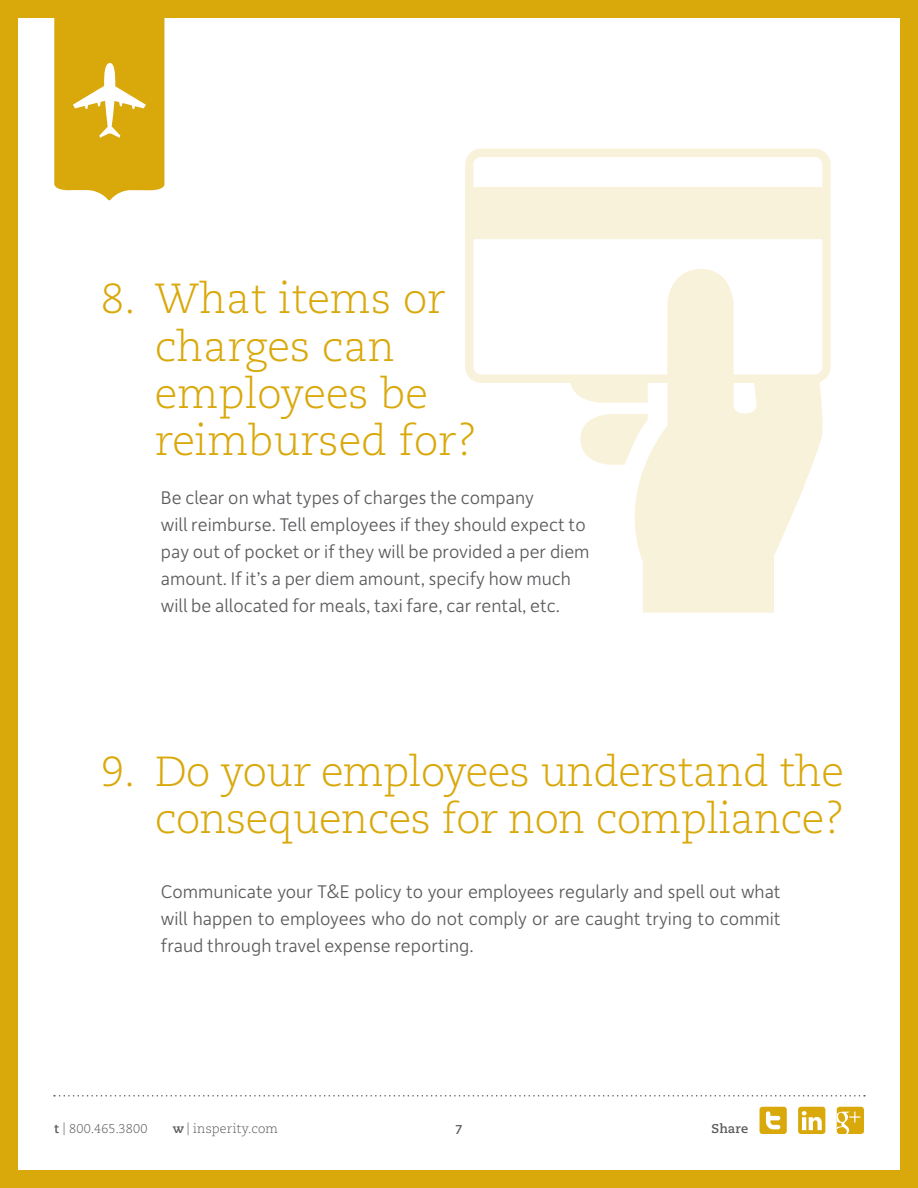
<style>
.page{position:relative;width:918px;height:1188px;background:#fff}
.page>*{position:absolute;margin:0;border:0;box-sizing:border-box;transform-origin:0 0}
.t1{font:300 42px/47.2px "Caecilia LT Std";letter-spacing:-.015em;color:#d9a80a}
.body-copy{font:300 19.5px/27px "Depot New";color:#5b5b5e}
.t2{font:300 12.75px "Caecilia LT Std";letter-spacing:.015em;color:#5b5b5e}
.t3{font:700 12.75px "Caecilia LT Std";letter-spacing:.005em;color:#5b5b5e}
.s1{font-weight:700}
</style>
<div class="page">
<svg style="left:465px;top:148px;width:366px;height:235px"></svg>
<hr style="left:496px;top:298px;width:89px;height:4px;background:#fff">
<div style="left:496px;top:327px;width:160px;height:5px;background:#fff"></div>
<svg style="left:570px;top:269px;width:254px;height:344px;fill:#f9f2da"></svg>
<svg style="left:54px;top:19px;width:110px;height:182px;background:#ddb329"></svg>
<svg style="left:54px;top:1095px;width:811px;height:2px"></svg>
<div style="left:760px;top:1107px;width:27px;height:27px;background:#d9a80a;border-radius:3px"></div>
<svg style="left:766px;top:1111px;width:14px;height:18px"></svg>
<div style="left:798px;top:1107px;width:27px;height:27px;background:#d9a80a;border-radius:3px"></div>
<svg style="left:802px;top:1111px;width:20px;height:19px"></svg>
<div style="left:837px;top:1107px;width:27px;height:27px;background:#d9a80a;border-radius:3px"></div>
<svg style="left:837px;top:1112px;width:23px;height:22px"></svg>
<div style="left:0;top:0;width:918px;height:1188px;border:18px solid #d9a80a"></div>
<p class="t1" style="left:155px;top:276px;width:324px;text-indent:-54px">8. What items or charges can employees be reimbursed for?</p>
<p class="body-copy" style="left:161px;top:483px;width:430px">Be clear on what types of charges the company<br>will reimburse. Tell employees if they should expect to pay out of pocket or if they will be provided a per diem amount. If it’s a per diem amount, specify how much will be allocated for meals, taxi fare, car rental, etc.</p>
<p class="t1" style="left:101px;top:749px;width:745px;text-align:right">9. Do your employees understand the consequences for non compliance?</p>
<p class="body-copy" style="left:161px;top:877px;width:621px;text-align:justify">Communicate your T&amp;E policy to your employees regularly and spell out what will happen to employees who do not comply or are caught trying to commit fraud through travel expense reporting.</p>
<p class="t2" style="left:54px;top:1121px;width:95px"><span class="s1">t</span> | 800.465.3800</p>
<p class="t2" style="left:173px;top:1121px;width:106px"><span class="s1">w</span> | insperity.com</p>
<p class="t3" style="left:455px;top:1122px;width:9px">7</p>
<p class="t3" style="left:712px;top:1121px;width:38px">Share</p>
</div>
